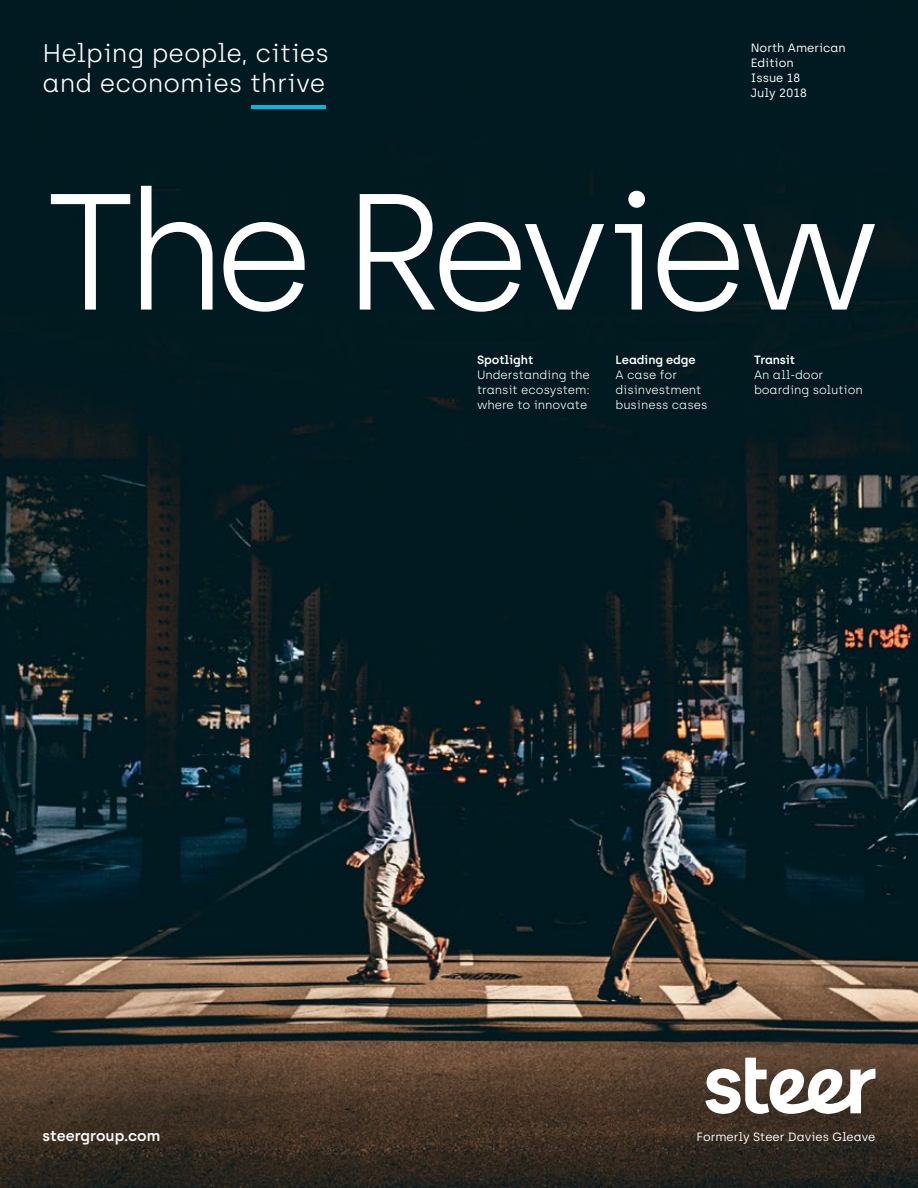
<style>
.page{position:relative;width:918px;height:1188px;background:#fff}
.page>*{position:absolute;margin:0;border:0;box-sizing:border-box;transform-origin:0 0}
.t1{font:300 165px "Archia";letter-spacing:-.07em;color:#fff}
.t2{font:300 25.5px/30px "Archia";color:#fff}
.t3{font:600 15px "Archia";color:#fff}
.t4{font:300 12px/15px "Archia";letter-spacing:-.005em;color:#fff}
.t5{font:12px/15px "Archia";color:#fff}
.t6{font:600 12px "Archia";letter-spacing:-.005em;color:#fff}
</style>
<div class="page">
<img style="left:0;top:0;width:918px;height:1188px">
<svg style="left:705px;top:1058px;width:170px;height:56px"></svg>
<hr style="left:251px;top:105px;width:75px;height:4px;background:#00b8e2">
<h2 class="t2" style="left:43px;top:38px;width:288px">Helping people, cities and economies thrive</h2>
<p class="t5" style="left:751px;top:40px;width:97px">North American<br>Edition<br>Issue 18<br>July 2018</p>
<h1 class="t1" style="left:45px;top:154px;width:838px">The Review</h1>
<p class="t6" style="left:477px;top:353px;width:58px">Spotlight</p>
<p class="t4" style="left:477px;top:368px;width:114px;text-align:justify">Understanding the transit ecosystem: where to innovate</p>
<p class="t6" style="left:616px;top:353px;width:82px">Leading edge</p>
<p class="t4" style="left:616px;top:368px;width:93px">A case for disinvestment business cases</p>
<p class="t6" style="left:754px;top:353px;width:43px">Transit</p>
<p class="t4" style="left:754px;top:368px;width:110px">An all-door boarding solution</p>
<p class="t3" style="left:43px;top:1127px;width:119px">steergroup.com</p>
<p class="t5" style="left:696px;top:1129px;width:181px">Formerly Steer Davies Gleave</p>
</div>
